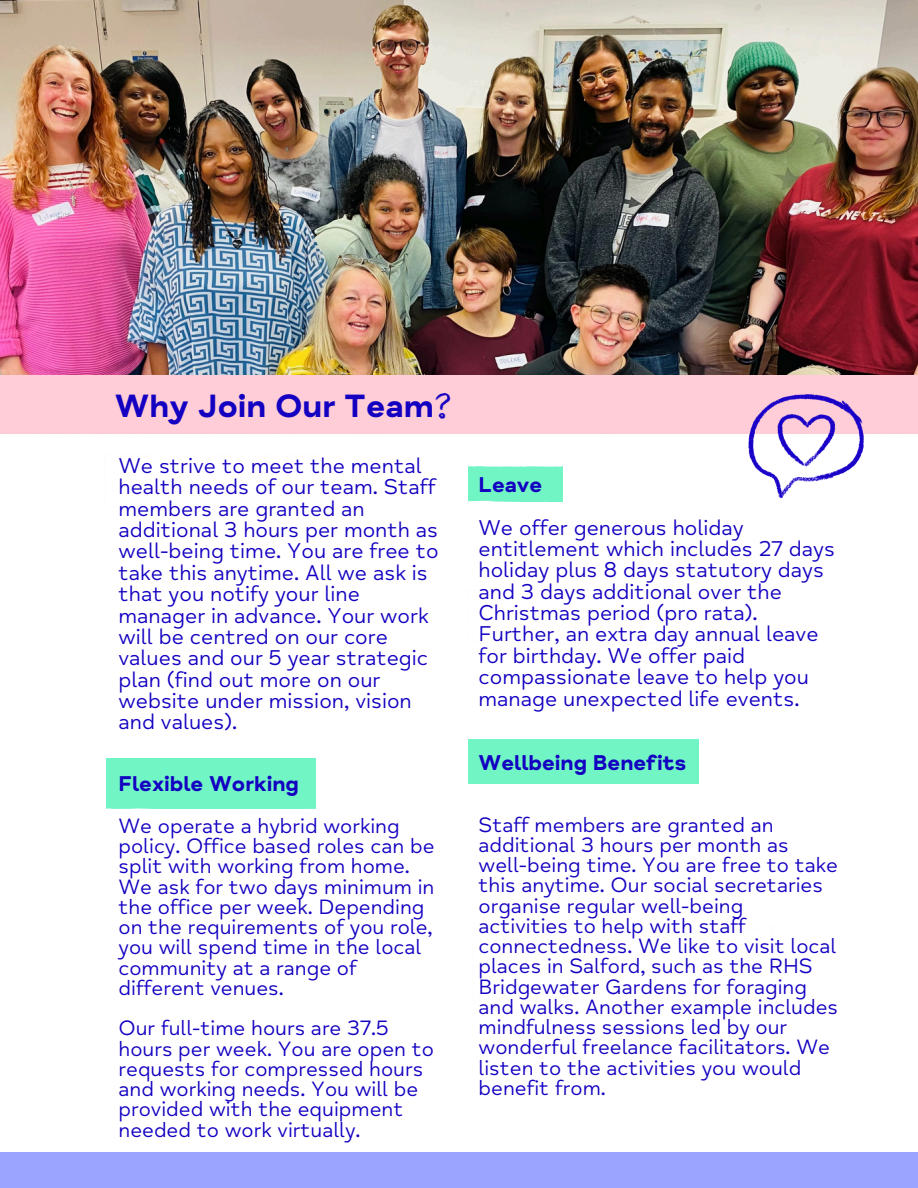
<style>
.page{position:relative;width:918px;height:1188px;background:#fff}
.page>*{position:absolute;margin:0;border:0;box-sizing:border-box;transform-origin:0 0}
.t1{font:33px "Mind Meridian Display";color:#1300c1}
.t2{font:21.9px/21.3px "Mind Meridian";color:#1300c1}
.t3{font:21.9px "Mind Meridian Display";color:#1300c1}
.t4{font:21.3px/20.2px "Mind Meridian";color:#1300c1}
</style>
<div class="page">
<div style="left:0;top:374px;width:918px;height:60px;background:#ffcdd7"></div>
<img style="left:0;top:0;width:918px;height:374px">
<div style="left:469px;top:466px;width:93px;height:35px;background:#71f5c4"></div>
<img style="left:730px;top:370px;width:150px;height:129px">
<p class="t1" style="left:115px;top:386px;width:340px">Why Join Our Team?</p>
<p class="t2" style="left:119px;top:455px;width:322px">We strive to meet the mental health needs of our team. Staff members are granted an additional 3 hours per month as well-being time. You are free to take this anytime. All we ask is that you notify your line manager in advance. Your work will be centred on our core values and our 5 year strategic plan (find out more on our website under mission, vision and values).</p>
<p class="t3" style="left:119px;top:771px;width:182px">Flexible Working</p>
<p class="t4" style="left:119px;top:816px;width:318px">We operate a hybrid working policy. Office based roles can be split with working from home.<br>We ask for two days minimum in the office per week. Depending on the requirements of you role, you will spend time in the local community at a range of different venues.</p>
<p class="t4" style="left:119px;top:1019px;width:317px">Our full-time hours are 37.5 hours per week. You are open to requests for compressed hours and working needs. You will be provided with the equipment needed to work virtually.</p>
<p class="t3" style="left:479px;top:471px;width:65px">Leave</p>
<p class="t2" style="left:479px;top:517px;width:358px">We offer generous holiday entitlement which includes 27 days holiday plus 8 days statutory days and 3 days additional over the<br>Christmas period (pro rata).<br>Further, an extra day annual leave for birthday. We offer paid compassionate leave to help you manage unexpected life events.</p>
<p class="t3" style="left:479px;top:749px;width:209px">Wellbeing Benefits</p>
<p class="t4" style="left:479px;top:815px;width:361px">Staff members are granted an additional 3 hours per month as well-being time. You are free to take this anytime. Our social secretaries organise regular well-being<br>activities to help with staff connectedness. We like to visit local places in Salford, such as the RHS<br>Bridgewater Gardens for foraging and walks. Another example includes mindfulness sessions led by our wonderful freelance facilitators. We listen to the activities you would benefit from.</p>
</div>
